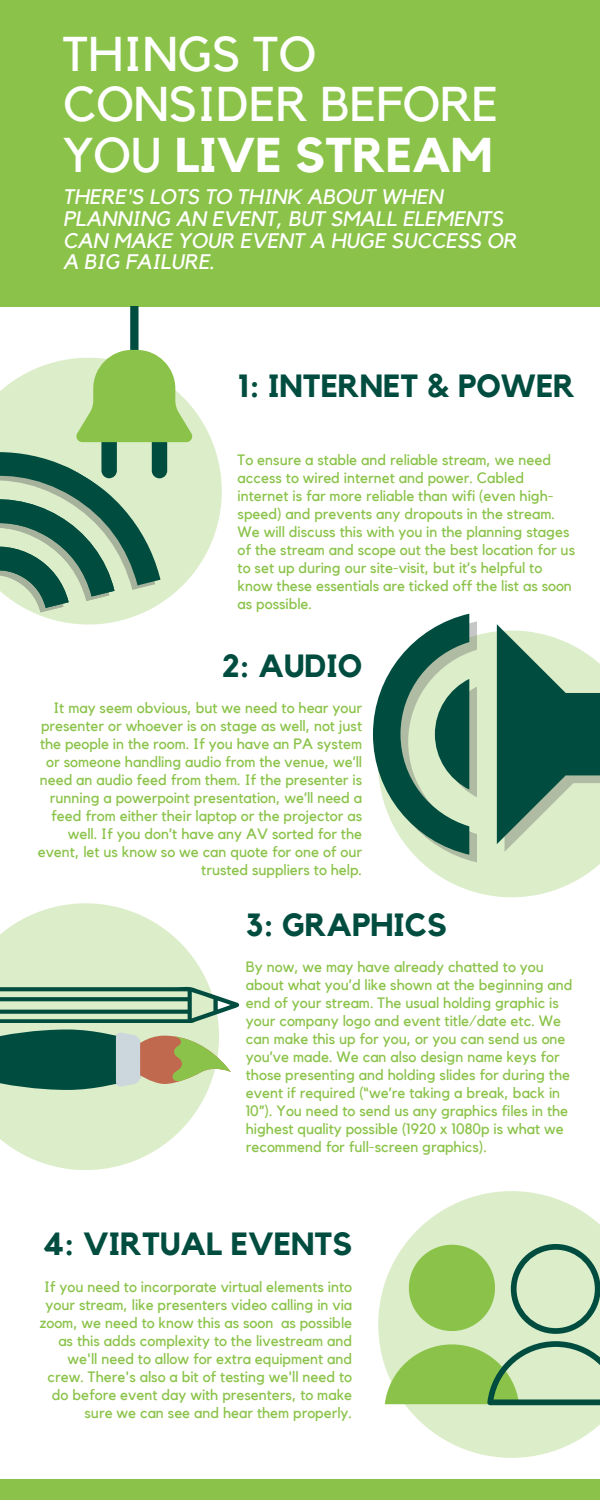
<style>
.page{position:relative;width:600px;height:1500px;background:#fff}
.page>*{position:absolute;margin:0;border:0;box-sizing:border-box;transform-origin:0 0}
.t1{font:48.6px/50.2px "Kollektif";color:#fff}
.t2{font:700 32px "Kollektif";color:#004d40}
.t3{font:italic 21px/21.8px "Kollektif";color:#fff}
.t4{font:15px/18px "Kollektif";color:#8bc34a}
.s1{font-weight:700}
</style>
<div class="page">
<div style="left:0;top:0;width:600px;height:307px;background:#8bc34a"></div>
<svg style="left:196px;top:413px;width:26px;height:157px;fill:#dcedc9"></svg>
<svg style="left:421px;top:862px;width:179px;height:35px;fill:#dcedc9"></svg>
<svg style="left:0;top:903px;width:210px;height:246px;fill:#dcedc9"></svg>
<svg style="left:378px;top:1191px;width:222px;height:267px;fill:#dcedc9"></svg>
<div style="left:0;top:1479px;width:600px;height:21px;background:#8bc34a"></div>
<svg style="left:0;top:307px;width:196px;height:318px"></svg>
<svg style="left:414px;top:855px;width:186px;height:7px"></svg>
<svg style="left:373px;top:614px;width:227px;height:241px;background:#7da591"></svg>
<svg style="left:0;top:945px;width:158px;height:225px;background:#dfeecd"></svg>
<svg style="left:0;top:987px;width:239px;height:133px;background:#94b298"></svg>
<svg style="left:409px;top:1245px;width:86px;height:86px;background:#9ccb64"></svg>
<svg style="left:511px;top:1244px;width:89px;height:90px;background:#b2ceaf"></svg>
<svg style="left:385px;top:1341px;width:215px;height:64px;background:#a3ca85"></svg>
<h1 class="t1" style="left:63px;top:31px;width:437px">THINGS TO<br>CONSIDER BEFORE<br>YOU <span class="s1">LIVE STREAM</span></h1>
<h3 class="t3" style="left:63px;top:187px;width:455px">THERE'S LOTS TO THINK ABOUT WHEN<br>PLANNING AN EVENT, BUT SMALL ELEMENTS<br>CAN MAKE YOUR EVENT A HUGE SUCCESS OR<br>A BIG FAILURE.</h3>
<h2 class="t2" style="left:238px;top:371px;width:339px">1: INTERNET &amp; POWER</h2>
<p class="t4" style="left:238px;top:452px;width:339px">To ensure a stable and reliable stream, we need access to wired internet and power. Cabled internet is far more reliable than wifi (even high&shy;speed) and prevents any dropouts in the stream.<br>We will discuss this with you in the planning stages of the stream and scope out the best location for us to set up during our site-visit, but it’s helpful to know these essentials are ticked off the list as soon as possible.</p>
<h2 class="t2" style="left:222px;top:651px;width:142px">2: AUDIO</h2>
<p class="t4" style="left:38px;top:700px;width:326px;text-align:right">It may seem obvious, but we need to hear your presenter or whoever is on stage as well, not just the people in the room. If you have an PA system or someone handling audio from the venue, we’ll need an audio feed from them. If the presenter is running a powerpoint presentation, we’ll need a feed from either their laptop or the projector as well. If you don’t have any AV sorted for the event, let us know so we can quote for one of our trusted suppliers to help.</p>
<h2 class="t2" style="left:246px;top:910px;width:202px">3: GRAPHICS</h2>
<p class="t4" style="left:246px;top:959px;width:328px">By now, we may have already chatted to you about what you’d like shown at the beginning and end of your stream. The usual holding graphic is your company logo and event title/date etc. We can make this up for you, or you can send us one you’ve made. We can also design name keys for those presenting and holding slides for during the event if required (“we’re taking a break, back in 10”). You need to send us any graphics files in the highest quality possible (1920 x 1080p is what we recommend for full-screen graphics).</p>
<h2 class="t2" style="left:42px;top:1229px;width:311px">4: VIRTUAL EVENTS</h2>
<p class="t4" style="left:40px;top:1278px;width:314px;text-align:right">If you need to incorporate virtual elements into your stream, like presenters video calling in via zoom, we need to know this as soon as possible as this adds complexity to the livestream and we'll need to allow for extra equipment and crew. There's also a bit of testing we'll need to do before event day with presenters, to make sure we can see and hear them properly.</p>
</div>
